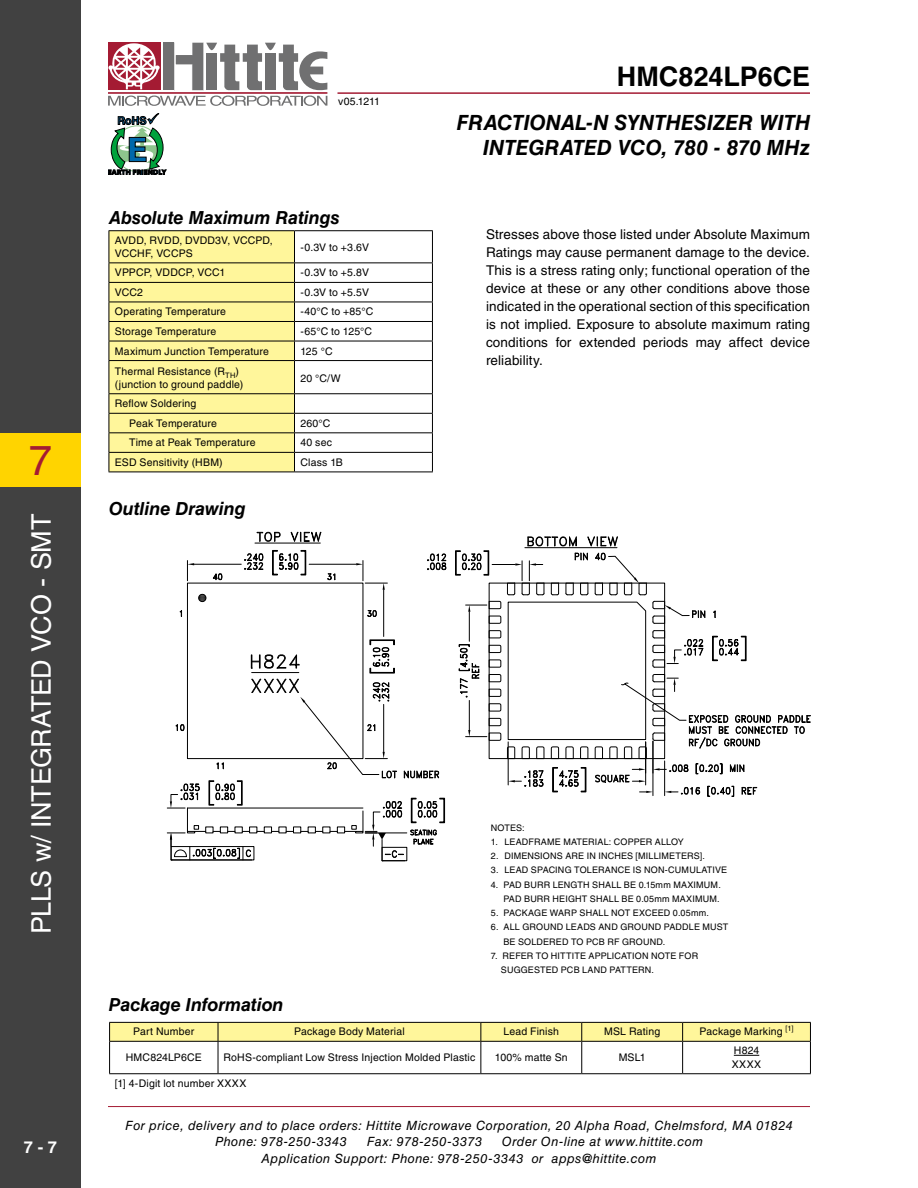
<style>
.page{position:relative;width:918px;height:1188px;background:#fff}
.page>*{position:absolute;margin:0;border:0;box-sizing:border-box;transform-origin:0 0}
.t1{font:42px "Helvetica LT Std";color:#a41b33}
.t2{font:27px "Helvetica LT Std";letter-spacing:-.015em;color:#fff}
.t3{font:700 27px "Helvetica LT Std";color:#000}
.t4{font:italic 700 21px/25.2px "Helvetica LT Std";letter-spacing:-.005em;color:#000;text-align:right}
.t5{font:italic 700 18px "Helvetica LT Std";letter-spacing:-.005em;color:#000}
.t6{font:700 16.5px "Helvetica LT Std";color:#fff}
.t7{font:13.5px/18px "Helvetica LT Std";letter-spacing:.01em;color:#000;text-align:justify}
.t8{font:italic 12.75px/16.5px "Helvetica LT Std";letter-spacing:.035em;color:#000}
.t9{font:10.5px/13.5px "Helvetica LT Std";letter-spacing:.015em;color:#000}
.t10{font:9px/14.2px "Helvetica LT Std";letter-spacing:.02em;color:#000}
</style>
<div class="page">
<hr style="left:108px;top:1106px;width:702px;height:1px;background:#a41b33">
<hr style="left:338px;top:92px;width:472px;height:2px;background:#a41b33">
<div style="left:163px;top:43px;width:11px;height:47px;background:#707071"></div>
<div style="left:108px;top:43px;width:52px;height:47px;background:#a41b33"></div>
<hr style="left:108px;top:92px;width:219px;height:2px;background:#a41b33">
<svg style="left:176px;top:43px;width:151px;height:47px"></svg>
<svg style="left:108px;top:96px;width:219px;height:10px"></svg>
<svg style="left:108px;top:43px;width:52px;height:46px"></svg>
<svg style="left:108px;top:113px;width:58px;height:62px"></svg>
<div style="left:0;top:0;width:81px;height:1188px;background:#414141"></div>
<div style="left:0;top:433px;width:81px;height:54px;background:#ffd400"></div>
<svg style="left:109px;top:1022px;width:702px;height:19px;background:#eee590"></svg>
<hr style="left:109px;top:1041px;width:109px;height:1px;background:#000">
<hr style="left:109px;top:1042px;width:1px;height:31px;background:#000">
<hr style="left:218px;top:1041px;width:263px;height:1px;background:#000">
<hr style="left:218px;top:1042px;width:1px;height:31px;background:#000">
<hr style="left:481px;top:1041px;width:101px;height:1px;background:#000">
<hr style="left:480px;top:1042px;width:1px;height:31px;background:#000">
<hr style="left:582px;top:1041px;width:101px;height:1px;background:#000">
<hr style="left:581px;top:1042px;width:1px;height:31px;background:#000">
<hr style="left:683px;top:1041px;width:128px;height:1px;background:#000">
<hr style="left:682px;top:1042px;width:1px;height:31px;background:#000">
<hr style="left:810px;top:1042px;width:1px;height:31px;background:#000">
<hr style="left:109px;top:1073px;width:109px;height:1px;background:#000">
<hr style="left:218px;top:1073px;width:263px;height:1px;background:#000">
<hr style="left:481px;top:1073px;width:101px;height:1px;background:#000">
<hr style="left:582px;top:1073px;width:101px;height:1px;background:#000">
<hr style="left:683px;top:1073px;width:128px;height:1px;background:#000">
<svg style="left:734px;top:1055px;width:25px;height:1px"></svg>
<svg style="left:427px;top:553px;width:20px;height:17px"></svg>
<hr style="left:383px;top:590px;width:1px;height:47px;background:#000">
<svg style="left:167px;top:639px;width:278px;height:223px"></svg>
<hr style="left:194px;top:564px;width:47px;height:1px;background:#000">
<hr style="left:309px;top:564px;width:47px;height:1px;background:#000">
<svg style="left:187px;top:561px;width:7px;height:20px"></svg>
<svg style="left:356px;top:561px;width:31px;height:29px"></svg>
<svg style="left:244px;top:553px;width:20px;height:17px"></svg>
<svg style="left:272px;top:550px;width:35px;height:26px"></svg>
<svg style="left:367px;top:610px;width:10px;height:7px"></svg>
<svg style="left:256px;top:532px;width:25px;height:10px"></svg>
<svg style="left:290px;top:531px;width:32px;height:12px"></svg>
<hr style="left:255px;top:543px;width:65px;height:1px;background:#000">
<svg style="left:327px;top:573px;width:9px;height:8px"></svg>
<svg style="left:198px;top:594px;width:9px;height:8px"></svg>
<svg style="left:212px;top:573px;width:11px;height:8px"></svg>
<svg style="left:179px;top:610px;width:3px;height:7px"></svg>
<svg style="left:455px;top:536px;width:356px;height:261px"></svg>
<div style="left:110px;top:231px;width:184px;height:241px;background:#fff69b"></div>
<hr style="left:109px;top:230px;width:186px;height:1px;background:#000">
<hr style="left:109px;top:231px;width:1px;height:31px;background:#000">
<hr style="left:295px;top:230px;width:138px;height:1px;background:#000">
<hr style="left:294px;top:231px;width:1px;height:31px;background:#000">
<hr style="left:432px;top:231px;width:1px;height:31px;background:#000">
<hr style="left:109px;top:262px;width:186px;height:1px;background:#000">
<hr style="left:295px;top:262px;width:138px;height:1px;background:#000">
<hr style="left:109px;top:282px;width:186px;height:1px;background:#000">
<hr style="left:295px;top:282px;width:138px;height:1px;background:#000">
<hr style="left:109px;top:302px;width:186px;height:1px;background:#000">
<hr style="left:295px;top:302px;width:138px;height:1px;background:#000">
<hr style="left:109px;top:321px;width:186px;height:1px;background:#000">
<hr style="left:295px;top:321px;width:138px;height:1px;background:#000">
<hr style="left:109px;top:341px;width:186px;height:1px;background:#000">
<svg style="left:109px;top:263px;width:1px;height:97px"></svg>
<hr style="left:295px;top:341px;width:138px;height:1px;background:#000">
<svg style="left:294px;top:263px;width:1px;height:97px"></svg>
<svg style="left:432px;top:263px;width:1px;height:97px"></svg>
<hr style="left:109px;top:360px;width:186px;height:1px;background:#000">
<hr style="left:109px;top:361px;width:1px;height:32px;background:#000">
<hr style="left:295px;top:360px;width:138px;height:1px;background:#000">
<hr style="left:294px;top:361px;width:1px;height:32px;background:#000">
<hr style="left:432px;top:361px;width:1px;height:32px;background:#000">
<hr style="left:109px;top:393px;width:186px;height:1px;background:#000">
<hr style="left:295px;top:393px;width:138px;height:1px;background:#000">
<hr style="left:109px;top:413px;width:186px;height:1px;background:#000">
<hr style="left:295px;top:413px;width:138px;height:1px;background:#000">
<hr style="left:109px;top:432px;width:186px;height:1px;background:#000">
<hr style="left:295px;top:432px;width:138px;height:1px;background:#000">
<hr style="left:109px;top:452px;width:186px;height:1px;background:#000">
<svg style="left:109px;top:394px;width:1px;height:78px"></svg>
<hr style="left:295px;top:452px;width:138px;height:1px;background:#000">
<svg style="left:294px;top:394px;width:1px;height:78px"></svg>
<svg style="left:432px;top:394px;width:1px;height:78px"></svg>
<hr style="left:109px;top:472px;width:186px;height:1px;background:#000">
<hr style="left:295px;top:472px;width:138px;height:1px;background:#000">
<h1 class="t1" style="left:29px;top:436px;width:25px">7</h1>
<h2 class="t2" style="left:26px;top:934px;width:421px;rotate:-90deg">PLLS w/ Integrated VCO - SMT</h2>
<h3 class="t6" style="left:24px;top:1138px;width:35px">7 - 7</h3>
<p class="t9" style="left:338px;top:95px;width:43px">v05.1211</p>
<h3 class="t5" style="left:109px;top:207px;width:232px">Absolute Maximum Ratings</h3>
<p class="t9" style="left:115px;top:234px;width:159px;line-height:12.6px">AVDD, RVDD, DVDD3V, VCCPD,<br>VCCHF, VCCPS</p>
<p class="t9" style="left:301px;top:240px;width:70px">-0.3V to +3.6V</p>
<p class="t9" style="left:115px;top:266px;width:112px">VPPCP, VDDCP, VCC1</p>
<p class="t9" style="left:301px;top:266px;width:70px">-0.3V to +5.8V</p>
<p class="t9" style="left:115px;top:285px;width:30px">VCC2</p>
<p class="t9" style="left:301px;top:285px;width:70px">-0.3V to +5.5V</p>
<p class="t9" style="left:115px;top:305px;width:113px">Operating Temperature</p>
<p class="t9" style="left:301px;top:305px;width:74px">-40°C to +85°C</p>
<p class="t9" style="left:115px;top:325px;width:103px">Storage Temperature</p>
<p class="t9" style="left:301px;top:325px;width:73px">-65°C to 125°C</p>
<p class="t9" style="left:115px;top:344px;width:155px">Maximum Junction Temperature</p>
<p class="t9" style="left:301px;top:344px;width:34px">125 °C</p>
<p class="t9" style="left:115px;top:364px;width:130px">Thermal Resistance (R<sub>TH</sub>) (junction to ground paddle)</p>
<p class="t9" style="left:300px;top:371px;width:42px">20 °C/W</p>
<p class="t9" style="left:129px;top:394px;width:89px;line-height:19.5px;text-indent:-14px">Reflow Soldering<br>Peak Temperature</p>
<p class="t9" style="left:300px;top:416px;width:32px">260°C</p>
<p class="t9" style="left:129px;top:436px;width:128px">Time at Peak Temperature</p>
<p class="t9" style="left:300px;top:436px;width:33px">40 sec</p>
<p class="t9" style="left:115px;top:455px;width:109px">ESD Sensitivity (HBM)</p>
<p class="t9" style="left:300px;top:455px;width:44px">Class 1B</p>
<h3 class="t5" style="left:109px;top:497px;width:138px">Outline Drawing</h3>
<h2 class="t3" style="left:617px;top:60px;width:195px">HMC824LP6CE</h2>
<h3 class="t4" style="left:457px;top:110px;width:355px">FRACTIONAL-N SYNTHESIZER WITH<br>INTEGRATED VCO, 780 - 870 MHz</h3>
<p class="t7" style="left:486px;top:225px;width:326px">Stresses above those listed under Absolute Maximum Ratings may cause permanent damage to the device.<br>This is a stress rating only; functional operation of the device at these or any other conditions above those indicated in the operational section of this specification is not implied. Exposure to absolute maximum rating conditions for extended periods may affect device reliability.</p>
<h3 class="t5" style="left:109px;top:993px;width:176px">Package Information</h3>
<p class="t10" style="left:491px;top:820px;width:35px">NOTES:</p>
<p class="t10" style="left:491px;top:835px;width:195px">1. LEADFRAME MATERIAL: COPPER ALLOY</p>
<p class="t10" style="left:491px;top:849px;width:216px">2. DIMENSIONS ARE IN INCHES [MILLIMETERS].</p>
<p class="t10" style="left:491px;top:863px;width:238px">3. LEAD SPACING TOLERANCE IS NON-CUMULATIVE</p>
<p class="t10" style="left:491px;top:877px;width:231px;text-align:right">4. PAD BURR LENGTH SHALL BE 0.15mm MAXIMUM.<br>PAD BURR HEIGHT SHALL BE 0.05mm MAXIMUM.</p>
<p class="t10" style="left:491px;top:906px;width:220px">5. PACKAGE WARP SHALL NOT EXCEED 0.05mm.</p>
<p class="t10" style="left:503px;top:920px;width:227px;text-indent:-13px">6. ALL GROUND LEADS AND GROUND PADDLE MUST<br>BE SOLDERED TO PCB RF GROUND.</p>
<p class="t10" style="left:501px;top:949px;width:199px;text-indent:-10px">7. REFER TO HITTITE APPLICATION NOTE FOR<br>SUGGESTED PCB LAND PATTERN.</p>
<p class="t9" style="left:133px;top:1025px;width:62px">Part Number</p>
<p class="t9" style="left:294px;top:1025px;width:112px">Package Body Material</p>
<p class="t9" style="left:504px;top:1025px;width:57px">Lead Finish</p>
<p class="t9" style="left:604px;top:1025px;width:58px">MSL Rating</p>
<p class="t9" style="left:700px;top:1025px;width:95px">Package Marking <sup>[1]</sup></p>
<p class="t9" style="left:126px;top:1051px;width:78px">HMC824LP6CE</p>
<p class="t9" style="left:223px;top:1051px;width:253px">RoHS-compliant Low Stress Injection Molded Plastic</p>
<p class="t9" style="left:495px;top:1051px;width:74px">100% matte Sn</p>
<p class="t9" style="left:619px;top:1051px;width:29px">MSL1</p>
<p class="t9" style="left:732px;top:1044px;width:31px">H824<br>XXXX</p>
<p class="t9" style="left:115px;top:1077px;width:133px">[1] 4-Digit lot number XXXX</p>
<p class="t8" style="left:215px;top:1117px;width:579px;text-indent:-90px">For price, delivery and to place orders: Hittite Microwave Corporation, 20 Alpha Road, Chelmsford, MA 01824<br>Phone: 978-250-3343</p>
<p class="t8" style="left:262px;top:1133px;width:443px;text-indent:240px">Order On-line at www.hittite.com<br>Application Support: Phone: 978-250-3343 or apps@hittite.com</p>
<p class="t8" style="left:367px;top:1133px;width:117px">Fax: 978-250-3373</p>
</div>
